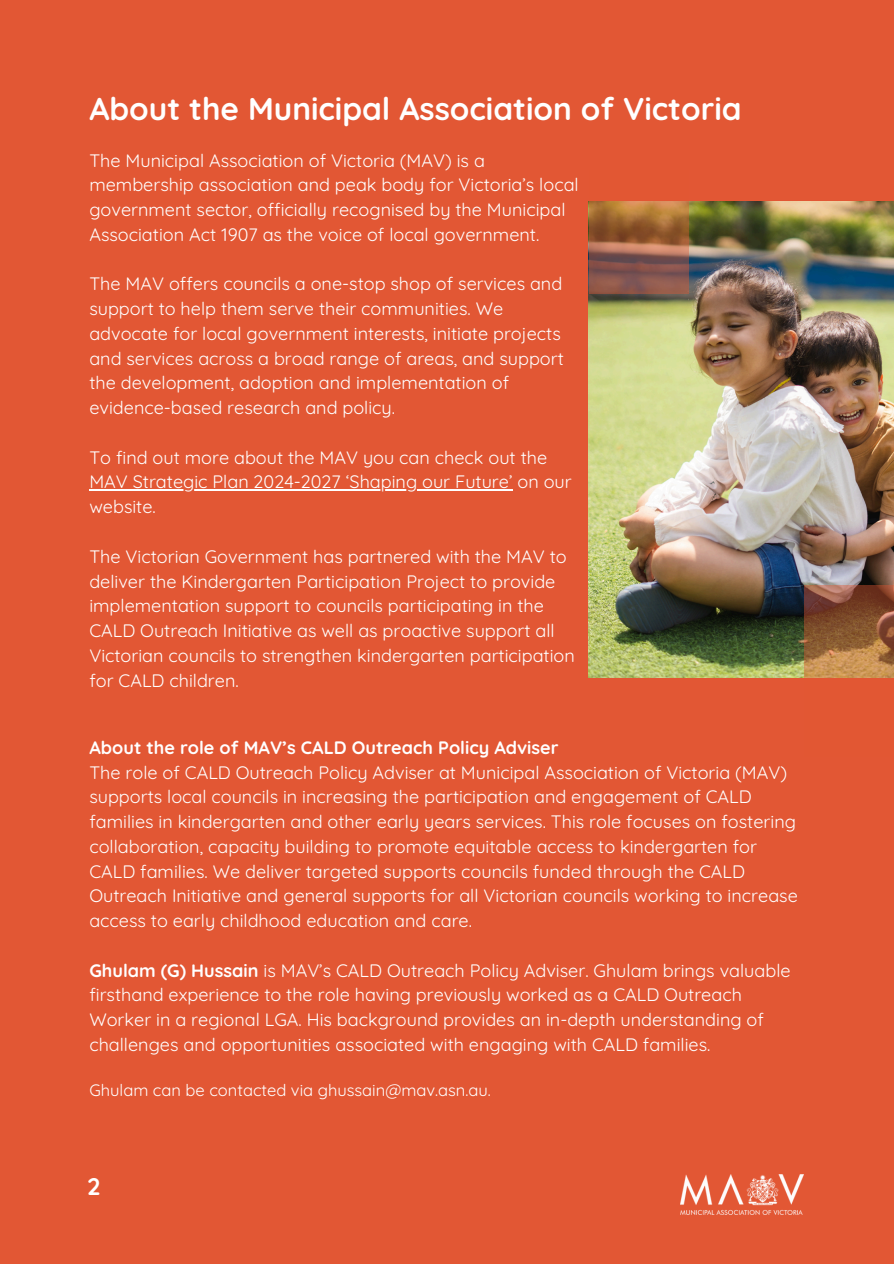
<style>
.page{position:relative;width:894px;height:1264px;background:#fff}
.page>*{position:absolute;margin:0;border:0;box-sizing:border-box;transform-origin:0 0}
.t1{font:700 31.5px "Quicksand";color:#fff}
.t2{font:700 24px "Quicksand";color:#fff}
.t3{font:18px/24.8px "Quicksand";color:#fff}
.t4{font:700 18px "Quicksand";color:#fff}
.t5{font:16.5px "Quicksand";color:#fff}
.s1{font-weight:700}
</style>
<div class="page">
<div style="left:0;top:0;width:893px;height:1263px;background:#e25734"></div>
<img style="left:680px;top:1174px;width:123px;height:40px">
<img style="left:588px;top:201px;width:305px;height:476px">
<hr style="left:89px;top:489px;width:423px;height:2px;background:#fff">
<svg style="left:804px;top:584px;width:89px;height:94px;background:#96623c"></svg>
<svg style="left:588px;top:201px;width:100px;height:93px;background:#966245"></svg>
<p class="t1" style="left:89px;top:88px;width:653px">About the Municipal Association of Victoria</p>
<p class="t3" style="left:89px;top:147px;width:490px">The Municipal Association of Victoria (MAV) is a membership association and peak body for Victoria’s local government sector, officially recognised by the Municipal Association Act 1907 as the voice of local government.</p>
<p class="t3" style="left:89px;top:271px;width:476px">The MAV offers councils a one-stop shop of services and support to help them serve their communities. We advocate for local government interests, initiate projects and services across a broad range of areas, and support the development, adoption and implementation of evidence-based research and policy.</p>
<p class="t3" style="left:89px;top:444px;width:459px">To find out more about the MAV you can check out the</p>
<p class="t3" style="left:89px;top:469px;width:484px">MAV Strategic Plan 2024-2027 ‘Shaping our Future’ on our website.</p>
<p class="t3" style="left:89px;top:543px;width:478px">The Victorian Government has partnered with the MAV to</p>
<p class="t3" style="left:89px;top:568px;width:487px">deliver the Kindergarten Participation Project to provide implementation support to councils participating in the CALD Outreach Initiative as well as proactive support all Victorian councils to strengthen kindergarten participation for CALD children.</p>
<p class="t4" style="left:89px;top:735px;width:470px">About the role of MAV’s CALD Outreach Policy Adviser</p>
<p class="t3" style="left:89px;top:759px;width:709px">The role of CALD Outreach Policy Adviser at Municipal Association of Victoria (MAV) supports local councils in increasing the participation and engagement of CALD families in kindergarten and other early years services. This role focuses on fostering collaboration, capacity building to promote equitable access to kindergarten for CALD families. We deliver targeted supports councils funded through the CALD Outreach Initiative and general supports for all Victorian councils working to increase access to early childhood education and care.</p>
<p class="t3" style="left:89px;top:957px;width:702px"><span class="s1">Ghulam (G) Hussain</span> is MAV’s CALD Outreach Policy Adviser. Ghulam brings valuable firsthand experience to the role having previously worked as a CALD Outreach Worker in a regional LGA. His background provides an in-depth understanding of challenges and opportunities associated with engaging with CALD families.</p>
<p class="t5" style="left:89px;top:1079px;width:403px">Ghulam can be contacted via ghussain@mav.asn.au.</p>
<h1 class="t2" style="left:87px;top:1171px;width:15px">2</h1>
</div>
